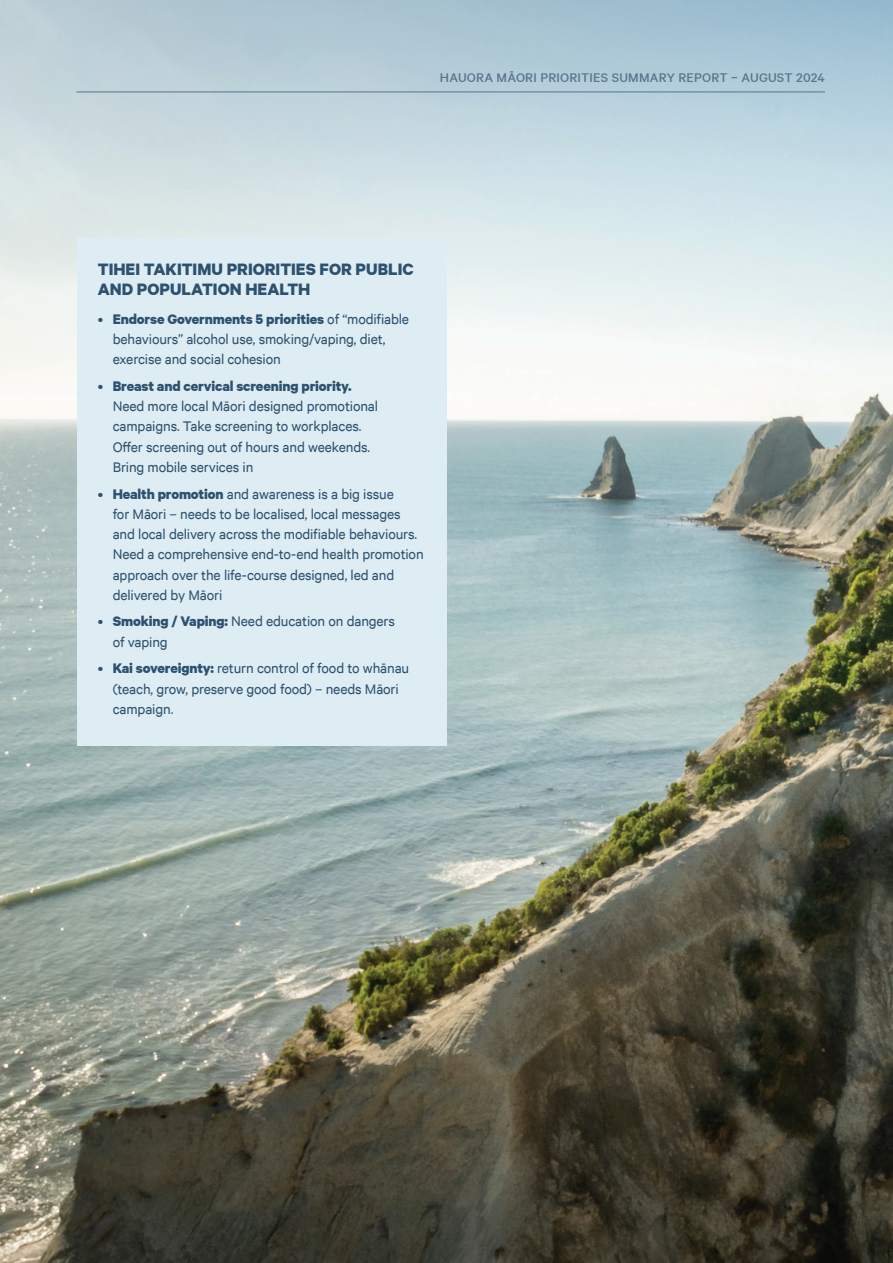
<style>
.page{position:relative;width:893px;height:1263px;background:#fff}
.page>*{position:absolute;margin:0;border:0;box-sizing:border-box;transform-origin:0 0}
.t1{font:700 18.75px/20.2px "Calibre";color:#2d516e}
.t2{font:15.75px/20.2px "Calibre";letter-spacing:-.01em;color:#2d516e}
.t3{font:500 14.25px "Calibre";letter-spacing:.015em;color:#57758b}
.s1{font-weight:700}
</style>
<div class="page">
<img style="left:0;top:0;width:893px;height:1263px">
<div style="left:77px;top:238px;width:369px;height:508px;background:#deedf4"></div>
<hr style="left:77px;top:92px;width:748px;height:1px;background:#57758b">
<p class="t3" style="left:440px;top:69px;width:387px">HAUORA MĀORI PRIORITIES SUMMARY REPORT – AUGUST 2024</p>
<p class="t1" style="left:98px;top:258px;width:317px">TIHEI TAKITIMU PRIORITIES FOR PUBLIC<br>AND POPULATION HEALTH</p>
<p class="t2" style="left:113px;top:308px;width:298px;text-indent:-15px">• <span class="s1">Endorse Governments 5 priorities</span> of “modifiable behaviours” alcohol use, smoking/vaping, diet, exercise and social cohesion</p>
<p class="t2" style="left:113px;top:375px;width:267px;text-indent:-15px">• <span class="s1">Breast and cervical screening priority.<br></span>Need more local Māori designed promotional campaigns. Take screening to workplaces.<br>Offer screening out of hours and weekends.<br>Bring mobile services in</p>
<p class="t2" style="left:113px;top:483px;width:313px;text-indent:-15px">• <span class="s1">Health promotion</span> and awareness is a big issue<br>for Māori – needs to be localised, local messages and local delivery across the modifiable behaviours.<br>Need a comprehensive end-to-end health promotion approach over the life-course designed, led and delivered by Māori</p>
<p class="t2" style="left:113px;top:611px;width:284px;text-indent:-15px">• <span class="s1">Smoking / Vaping:</span> Need education on dangers of vaping</p>
<p class="t2" style="left:113px;top:658px;width:298px;text-indent:-15px">• <span class="s1">Kai sovereignty:</span> return control of food to whānau (teach, grow, preserve good food) – needs Māori campaign.</p>
</div>
